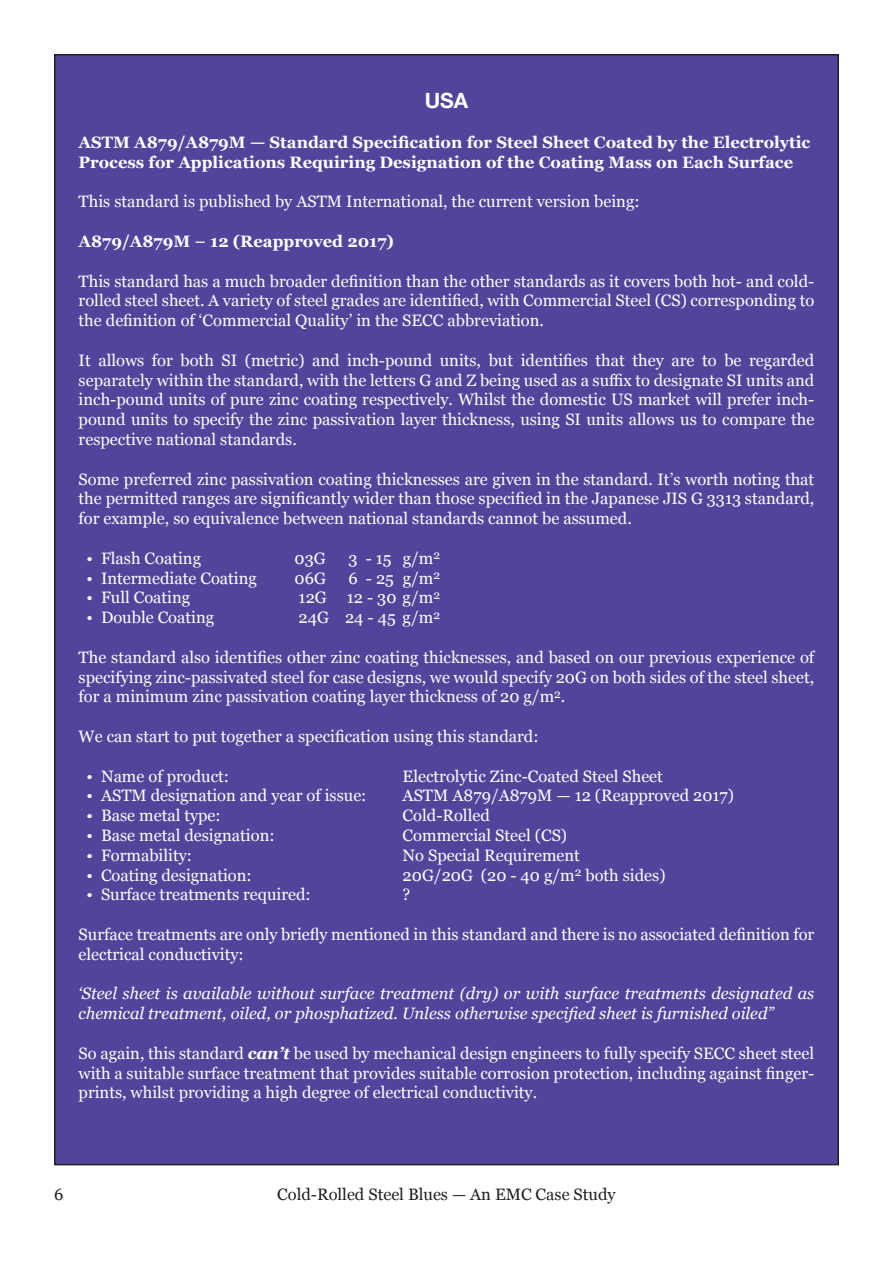
<style>
.page{position:relative;width:893px;height:1263px;background:#fff}
.page>*{position:absolute;margin:0;border:0;box-sizing:border-box;transform-origin:0 0}
.t1{font:700 21px "Helvetica Neue";color:#fff}
.t2{font:16.5px/19.8px "Georgia";color:#fff;text-align:justify}
.t3{font:700 16.5px/19.8px "Georgia";color:#fff}
.t4{font:italic 16.5px/19.8px "Georgia";color:#fff}
.t5{font:16.5px "Georgia";color:#231f20}
.s1{font-weight:700;font-style:italic}
</style>
<div class="page">
<div style="left:55px;top:55px;width:783px;height:1109px;background:#53439b"></div>
<p class="t1" style="left:425px;top:84px;width:45px">USA</p>
<p class="t3" style="left:79px;top:131px;width:733px">ASTM A879/A879M — Standard Specification for Steel Sheet Coated by the Electrolytic<br>Process for Applications Requiring Designation of the Coating Mass on Each Surface</p>
<p class="t2" style="left:79px;top:191px;width:562px">This standard is published by ASTM International, the current version being:</p>
<p class="t3" style="left:79px;top:230px;width:317px">A879/A879M − 12 (Reapproved 2017)</p>
<p class="t2" style="left:79px;top:270px;width:737px">This standard has a much broader definition than the other standards as it covers both hot- and cold&shy;rolled steel sheet. A variety of steel grades are identified, with Commercial Steel (CS) corresponding to the definition of ‘Commercial Quality’ in the SECC abbreviation.</p>
<p class="t2" style="left:79px;top:349px;width:737px">It allows for both SI (metric) and inch-pound units, but identifies that they are to be regarded separately within the standard, with the letters G and Z being used as a suffix to designate SI units and inch-pound units of pure zinc coating respectively. Whilst the domestic US market will prefer inch&shy;pound units to specify the zinc passivation layer thickness, using SI units allows us to compare the respective national standards.</p>
<p class="t2" style="left:79px;top:468px;width:737px">Some preferred zinc passivation coating thicknesses are given in the standard. It’s worth noting that the permitted ranges are significantly wider than those specified in the Japanese JIS G 3313 standard, for example, so equivalence between national standards cannot be assumed.</p>
<p class="t2" style="left:87px;top:547px;width:116px">• Flash Coating</p>
<p class="t2" style="left:295px;top:547px;width:33px">03G</p>
<p class="t2" style="left:349px;top:547px;width:93px">3 - 15 g/m<sup>2</sup></p>
<p class="t2" style="left:87px;top:567px;width:172px">• Intermediate Coating</p>
<p class="t2" style="left:295px;top:567px;width:33px">06G</p>
<p class="t2" style="left:349px;top:567px;width:93px">6 - 25 g/m<sup>2</sup></p>
<p class="t2" style="left:87px;top:587px;width:105px">• Full Coating</p>
<p class="t2" style="left:299px;top:587px;width:143px">12G 12 - 30 g/m<sup>2</sup></p>
<p class="t2" style="left:87px;top:607px;width:129px">• Double Coating</p>
<p class="t2" style="left:299px;top:607px;width:143px">24G 24 - 45 g/m<sup>2</sup></p>
<p class="t2" style="left:79px;top:646px;width:737px">The standard also identifies other zinc coating thicknesses, and based on our previous experience of specifying zinc-passivated steel for case designs, we would specify 20G on both sides of the steel sheet, for a minimum zinc passivation coating layer thickness of 20 g/m<sup>2</sup>.</p>
<p class="t2" style="left:79px;top:726px;width:461px">We can start to put together a specification using this standard:</p>
<p class="t2" style="left:87px;top:765px;width:144px">• Name of product:</p>
<p class="t2" style="left:403px;top:765px;width:262px">Electrolytic Zinc-Coated Steel Sheet</p>
<p class="t2" style="left:87px;top:785px;width:281px">• ASTM designation and year of issue:</p>
<p class="t2" style="left:403px;top:785px;width:333px">ASTM A879/A879M — 12 (Reapproved 2017)</p>
<p class="t2" style="left:87px;top:805px;width:136px">• Base metal type:</p>
<p class="t2" style="left:403px;top:805px;width:89px">Cold-Rolled</p>
<p class="t2" style="left:87px;top:825px;width:190px">• Base metal designation:</p>
<p class="t2" style="left:403px;top:825px;width:166px">Commercial Steel (CS)</p>
<p class="t2" style="left:87px;top:844px;width:107px">• Formability:</p>
<p class="t2" style="left:403px;top:844px;width:179px">No Special Requirement</p>
<p class="t2" style="left:87px;top:864px;width:167px">• Coating designation:</p>
<p class="t2" style="left:403px;top:864px;width:264px">20G/20G (20 - 40 g/m<sup>2</sup> both sides)</p>
<p class="t2" style="left:87px;top:884px;width:226px">• Surface treatments required:</p>
<p class="t2" style="left:403px;top:884px;width:9px">?</p>
<p class="t2" style="left:79px;top:924px;width:737px">Surface treatments are only briefly mentioned in this standard and there is no associated definition for electrical conductivity:</p>
<p class="t4" style="left:79px;top:983px;width:737px">‘Steel sheet is available without surface treatment (dry) or with surface treatments designated as chemical treatment, oiled, or phosphatized. Unless otherwise specified sheet is furnished oiled”</p>
<p class="t2" style="left:79px;top:1042px;width:737px">So again, this standard <span class="s1">can’t</span> be used by mechanical design engineers to fully specify SECC sheet steel with a suitable surface treatment that provides suitable corrosion protection, including against finger&shy;prints, whilst providing a high degree of electrical conductivity.</p>
<p class="t5" style="left:54px;top:1182px;width:11px">6</p>
<p class="t5" style="left:277px;top:1182px;width:340px">Cold-Rolled Steel Blues — An EMC Case Study</p>
</div>
